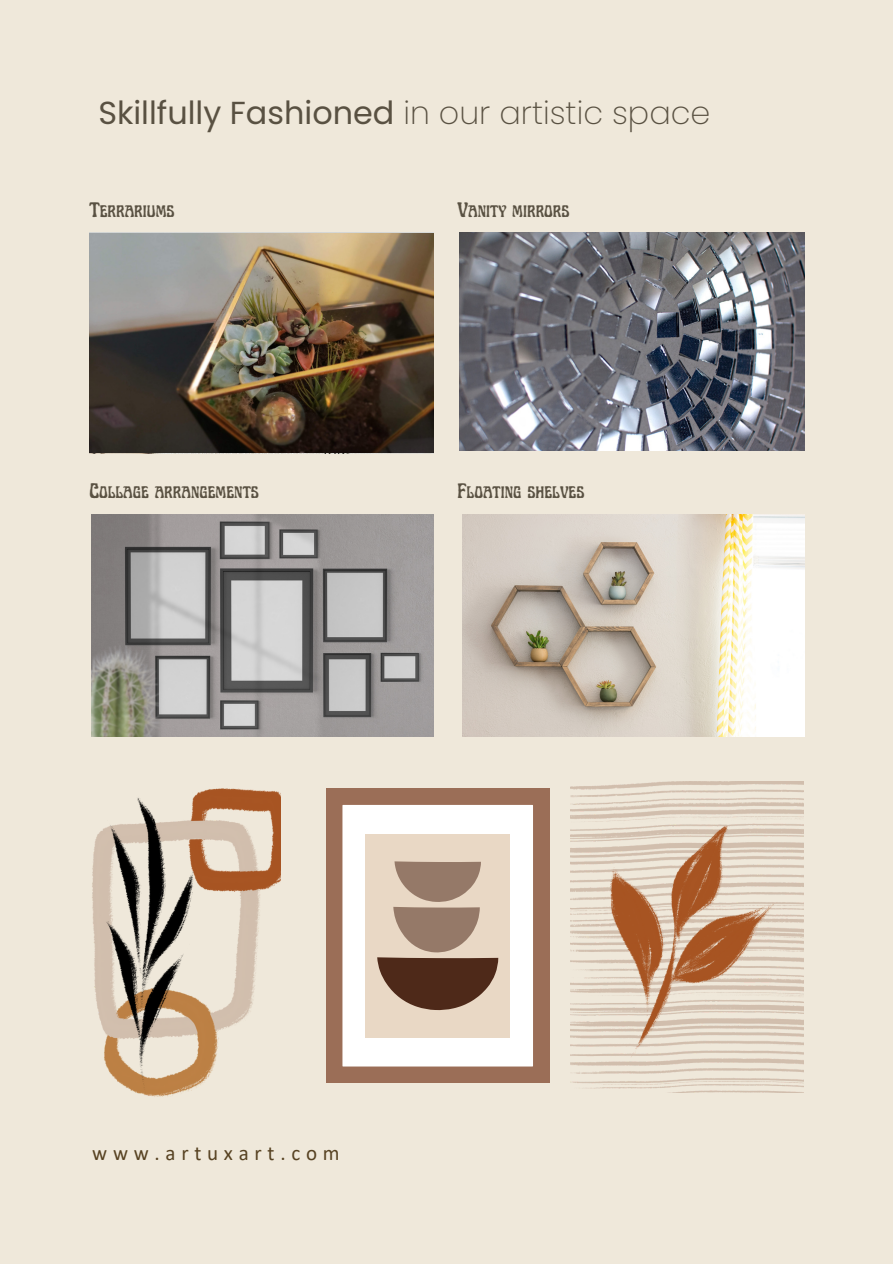
<style>
.page{position:relative;width:893px;height:1264px;background:#fff}
.page>*{position:absolute;margin:0;border:0;box-sizing:border-box;transform-origin:0 0}
.t1{font:31.8px "Poppins";color:#595142}
.t2{font:21px "Art Nuvo Ultra Rough";color:#595142}
.t3{font:21px "Calibri";letter-spacing:.275em;color:#574222}
.s1{font-weight:200}
</style>
<div class="page">
<div style="left:0;top:0;width:892px;height:1263px;background:#efe8da"></div>
<img style="left:89px;top:233px;width:345px;height:219px">
<img style="left:460px;top:232px;width:344px;height:218px">
<img style="left:92px;top:514px;width:342px;height:222px">
<img style="left:462px;top:514px;width:342px;height:222px">
<img style="left:92px;top:788px;width:189px;height:309px">
<img style="left:570px;top:781px;width:233px;height:311px">
<div style="left:326px;top:788px;width:223px;height:295px;background:#9b6e57"></div>
<div style="left:342px;top:805px;width:191px;height:261px;background:#fff"></div>
<div style="left:365px;top:833px;width:145px;height:204px;background:#e9d8c5"></div>
<svg style="left:377px;top:861px;width:121px;height:149px"></svg>
<p class="t1" style="left:98px;top:91px;width:613px">Skillfully Fashioned <span class="s1">in our artistic space</span></p>
<p class="t2" style="left:89px;top:202px;width:87px">Terrariums</p>
<p class="t2" style="left:457px;top:202px;width:113px">Vanity mirrors</p>
<p class="t2" style="left:89px;top:482px;width:171px">Collage arrangements</p>
<p class="t2" style="left:457px;top:482px;width:128px">Floating shelves</p>
<p class="t3" style="left:92px;top:1143px;width:249px">www.artuxart.com</p>
</div>
